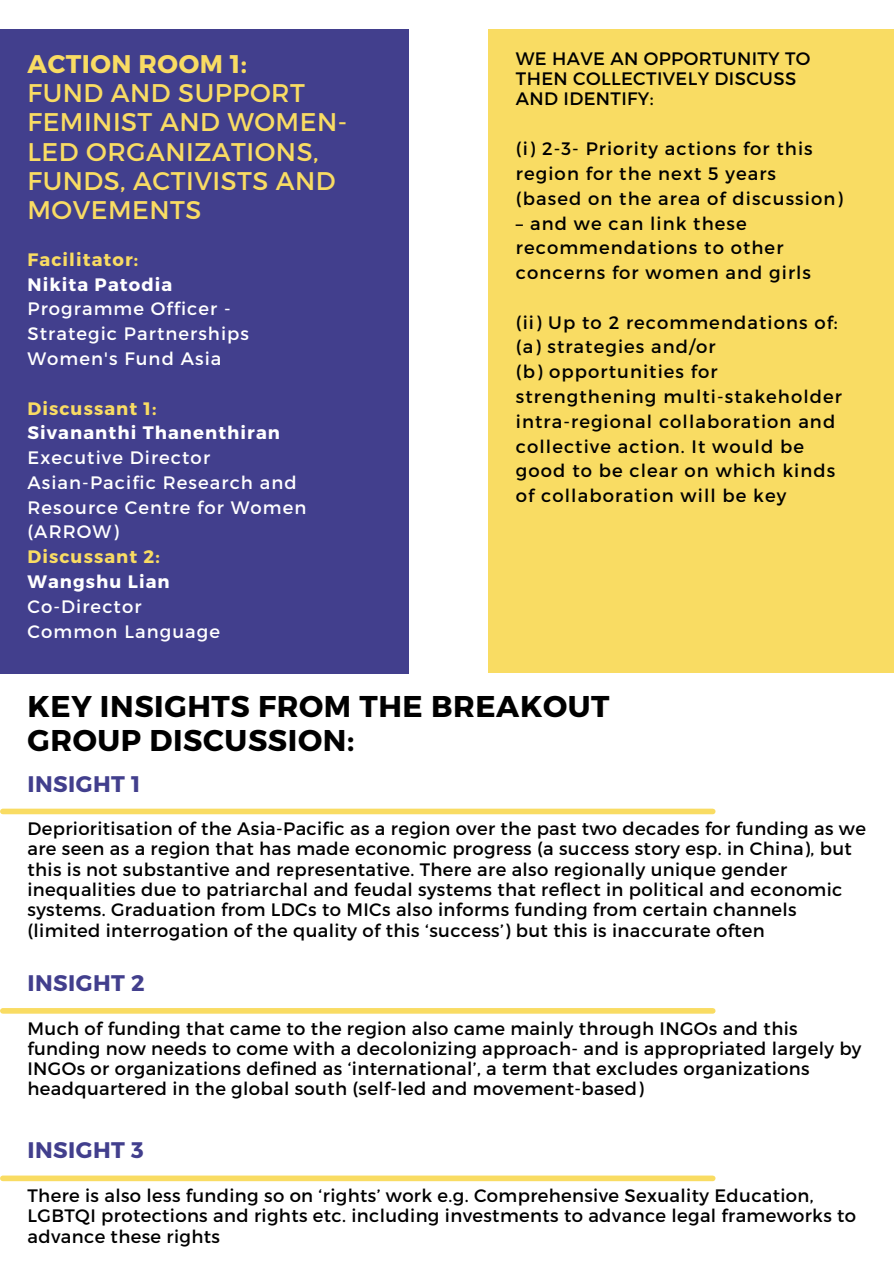
<style>
.page{position:relative;width:894px;height:1264px;background:#fff}
.page>*{position:absolute;margin:0;border:0;box-sizing:border-box;transform-origin:0 0}
.t1{font:700 30px "Montserrat";letter-spacing:.02em;color:#000}
.t2{font:25.5px/29.2px "Montserrat";letter-spacing:.02em;color:#f9dc63}
.t3{font:700 25.5px "Montserrat";letter-spacing:.02em;color:#f9dc63}
.t4{font:700 22.5px "Montserrat";letter-spacing:.02em;color:#423f8d}
.t5{font:18px/20.2px "Montserrat";letter-spacing:.02em;color:#000}
.t6{font:18px/24.8px "Montserrat";letter-spacing:.06em;color:#000}
.t7{font:18px/24.8px "Montserrat";letter-spacing:.06em;color:#fff}
.t8{font:700 18px "Montserrat";letter-spacing:.06em;color:#fff}
.t9{font:700 18px "Montserrat";letter-spacing:.06em;color:#f9dc63}
</style>
<div class="page">
<div style="left:488px;top:30px;width:405px;height:643px;background:#f9dc63"></div>
<div style="left:0;top:30px;width:408px;height:643px;background:#423f8d"></div>
<div style="left:3px;top:808px;width:709px;height:6px;background:#f9dc63"></div>
<div style="left:3px;top:1008px;width:709px;height:5px;background:#f9dc63"></div>
<div style="left:3px;top:1175px;width:709px;height:6px;background:#f9dc63"></div>
<p class="t3" style="left:27px;top:47px;width:221px">ACTION ROOM 1:</p>
<p class="t2" style="left:27px;top:77px;width:321px">FUND AND SUPPORT<br>FEMINIST AND WOMEN-<br>LED ORGANIZATIONS,<br>FUNDS, ACTIVISTS AND<br>MOVEMENTS</p>
<p class="t9" style="left:27px;top:248px;width:112px">Facilitator:</p>
<p class="t8" style="left:27px;top:272px;width:146px">Nikita Patodia</p>
<p class="t7" style="left:27px;top:296px;width:205px">Programme Officer -</p>
<p class="t7" style="left:27px;top:320px;width:223px">Strategic Partnerships</p>
<p class="t7" style="left:27px;top:345px;width:195px">Women's Fund Asia</p>
<p class="t9" style="left:27px;top:396px;width:130px">Discussant 1:</p>
<p class="t8" style="left:27px;top:421px;width:254px">Sivananthi Thanenthiran</p>
<p class="t7" style="left:27px;top:444px;width:184px">Executive Director</p>
<p class="t7" style="left:27px;top:469px;width:280px">Asian-Pacific Research and<br>Resource Centre for Women (ARROW)</p>
<p class="t9" style="left:27px;top:545px;width:134px">Discussant 2:</p>
<p class="t8" style="left:27px;top:570px;width:144px">Wangshu Lian</p>
<p class="t7" style="left:27px;top:593px;width:115px">Co-Director</p>
<p class="t7" style="left:27px;top:618px;width:194px">Common Language</p>
<p class="t5" style="left:516px;top:47px;width:296px">WE HAVE AN OPPORTUNITY TO<br>THEN COLLECTIVELY DISCUSS<br>AND IDENTIFY:</p>
<p class="t6" style="left:516px;top:135px;width:328px">(i) 2-3- Priority actions for this region for the next 5 years (based on the area of discussion)</p>
<p class="t6" style="left:516px;top:210px;width:296px">– and we can link these recommendations to other concerns for women and girls</p>
<p class="t6" style="left:516px;top:309px;width:323px">(ii) Up to 2 recommendations of:</p>
<p class="t6" style="left:516px;top:334px;width:201px">(a) strategies and/or</p>
<p class="t6" style="left:516px;top:358px;width:327px">(b) opportunities for strengthening multi-stakeholder intra-regional collaboration and collective action. It would be good to be clear on which kinds of collaboration will be key</p>
<p class="t1" style="left:27px;top:687px;width:583px">KEY INSIGHTS FROM THE BREAKOUT</p>
<p class="t1" style="left:27px;top:720px;width:328px">GROUP DISCUSSION:</p>
<p class="t4" style="left:27px;top:769px;width:114px">INSIGHT 1</p>
<p class="t5" style="left:27px;top:817px;width:839px">Deprioritisation of the Asia-Pacific as a region over the past two decades for funding as we are seen as a region that has made economic progress (a success story esp. in China), but this is not substantive and representative. There are also regionally unique gender inequalities due to patriarchal and feudal systems that reflect in political and economic systems. Graduation from LDCs to MICs also informs funding from certain channels (limited interrogation of the quality of this ‘success’) but this is inaccurate often</p>
<p class="t4" style="left:27px;top:968px;width:119px">INSIGHT 2</p>
<p class="t5" style="left:27px;top:1017px;width:835px">Much of funding that came to the region also came mainly through INGOs and this funding now needs to come with a decolonizing approach- and is appropriated largely by INGOs or organizations defined as ‘international’, a term that excludes organizations headquartered in the global south (self-led and movement-based)</p>
<p class="t4" style="left:27px;top:1135px;width:118px">INSIGHT 3</p>
<p class="t5" style="left:27px;top:1184px;width:829px">There is also less funding so on ‘rights’ work e.g. Comprehensive Sexuality Education,<br>LGBTQI protections and rights etc. including investments to advance legal frameworks to advance these rights</p>
</div>
